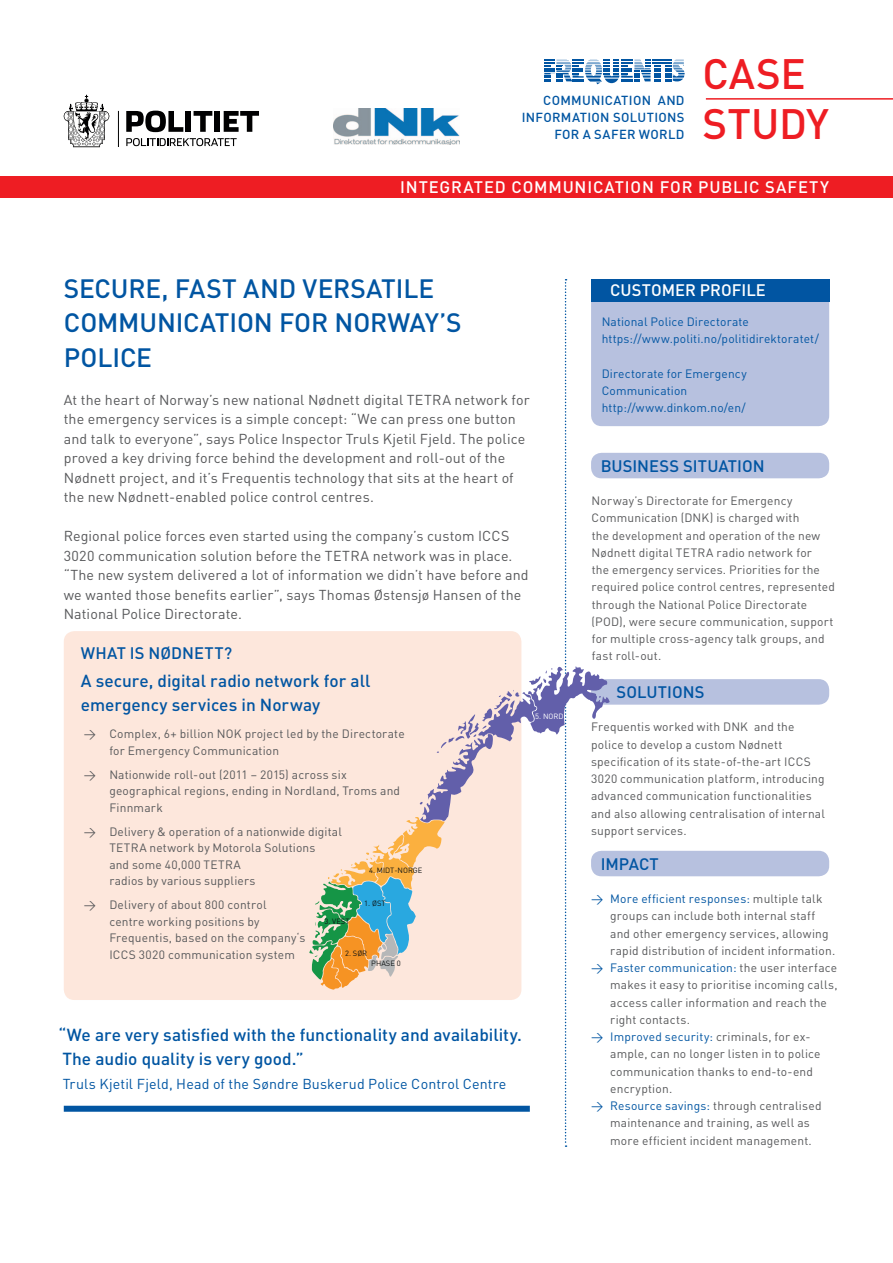
<style>
.page{position:relative;width:893px;height:1263px;background:#fff}
.page>*{position:absolute;margin:0;border:0;box-sizing:border-box;transform-origin:0 0}
.t1{font:500 42px "DIN";letter-spacing:-.005em;color:#ee1d23}
.t2{font:500 26.25px/34.5px "DIN";letter-spacing:-.005em;color:#0155a2}
.t3{font:500 17.25px/24px "DIN";color:#0155a2}
.t4{font:500 16.5px "DIN";color:#0155a2}
.t5{font:500 16.5px "DIN";letter-spacing:.05em;color:#fff}
.t6{font:500 16.5px "DIN";letter-spacing:.005em;color:#fff}
.t7{font:14.25px/19.5px "DIN";letter-spacing:.01em;color:#57585a}
.t8{font:14.25px "DIN";letter-spacing:.01em;color:#0155a2}
.t9{font:500 12.9px/16.8px "DIN";letter-spacing:.025em;color:#0155a2;text-align:right}
.t10{font:12px/17.2px "DIN";letter-spacing:.015em;color:#57585a}
.t11{font:12px "DIN";letter-spacing:.01em;color:#0155a2}
.t12{font:7.5px "DIN";color:#0f1313}
.t13{font:7.5px "DIN";color:#fff}
.s1{color:#0155a2}
</style>
<div class="page">
<div style="left:0;top:177px;width:893px;height:21px;background:#ee1d23"></div>
<div style="left:64px;top:1106px;width:466px;height:6px;background:#0155a2"></div>
<hr style="left:706px;top:98px;width:187px;height:2px;background:#ee1d23">
<svg style="left:544px;top:60px;width:141px;height:24px"></svg>
<div style="left:591px;top:453px;width:238px;height:25px;background:#b7c1df;border-radius:10px"></div>
<div style="left:591px;top:679px;width:238px;height:26px;background:#b7c1df;border-radius:10px"></div>
<div style="left:591px;top:851px;width:238px;height:25px;background:#b7c1df;border-radius:10px"></div>
<div style="left:591px;top:279px;width:238px;height:147px;background:#b7c1df;border-radius:11px"></div>
<div style="left:591px;top:279px;width:238px;height:22px;background:#0155a2"></div>
<svg style="left:126px;top:111px;width:57px;height:21px"></svg>
<div style="left:186px;top:111px;width:5px;height:21px;background:#000001"></div>
<svg style="left:194px;top:111px;width:18px;height:21px"></svg>
<div style="left:215px;top:111px;width:5px;height:21px;background:#000001"></div>
<svg style="left:224px;top:111px;width:35px;height:21px"></svg>
<svg style="left:64px;top:95px;width:45px;height:52px"></svg>
<hr style="left:118px;top:111px;width:1px;height:36px;background:#000001">
<svg style="left:126px;top:138px;width:111px;height:8px"></svg>
<img style="left:333px;top:109px;width:126px;height:36px">
<div style="left:64px;top:631px;width:457px;height:369px;background:#fde7dc;border-radius:11px"></div>
<svg style="left:309px;top:279px;width:301px;height:868px"></svg>
<p class="t9" style="left:522px;top:92px;width:164px">COMMUNICATION AND<br>INFORMATION SOLUTIONS</p>
<p class="t9" style="left:554px;top:125px;width:132px">FOR A SAFER WORLD</p>
<p class="t1" style="left:702px;top:47px;width:105px">CASE</p>
<p class="t1" style="left:702px;top:97px;width:128px">STUDY</p>
<p class="t5" style="left:400px;top:177px;width:430px">INTEGRATED COMMUNICATION FOR PUBLIC SAFETY</p>
<p class="t2" style="left:64px;top:270px;width:399px">SECURE, FAST AND VERSATILE<br>COMMUNICATION FOR NORWAY’S<br>POLICE</p>
<p class="t7" style="left:64px;top:389px;width:468px">At the heart of Norway’s new national Nødnett digital TETRA network for the emergency services is a simple concept: “We can press one button and talk to everyone”, says Police Inspector Truls Kjetil Fjeld. The police proved a key driving force behind the development and roll-out of the Nødnett project, and it’s Frequentis technology that sits at the heart of the new Nødnett-enabled police control centres.</p>
<p class="t7" style="left:64px;top:526px;width:466px">Regional police forces even started using the company’s custom ICCS 3020 communication solution before the TETRA network was in place. “The new system delivered a lot of information we didn’t have before and we wanted those benefits earlier”, says Thomas Østensjø Hansen of the National Police Directorate.</p>
<p class="t4" style="left:81px;top:642px;width:153px">WHAT IS NØDNETT?</p>
<p class="t3" style="left:81px;top:669px;width:291px">A secure, digital radio network for all emergency services in Norway</p>
<p class="t10" style="left:84px;top:725px;width:322px">&gt; Complex, 6+ billion NOK project led by the Directorate</p>
<p class="t10" style="left:109px;top:741px;width:171px">for Emergency Communication</p>
<p class="t10" style="left:84px;top:765px;width:264px">&gt; Nationwide roll-out (2011 – 2015) across six</p>
<p class="t10" style="left:109px;top:782px;width:292px">geographical regions, ending in Nordland, Troms and</p>
<p class="t10" style="left:109px;top:798px;width:55px">Finnmark</p>
<p class="t10" style="left:84px;top:822px;width:260px">&gt; Delivery &amp; operation of a nationwide digital</p>
<p class="t10" style="left:109px;top:839px;width:208px">TETRA network by Motorola Solutions</p>
<p class="t10" style="left:109px;top:855px;width:133px">and some 40,000 TETRA</p>
<p class="t10" style="left:109px;top:872px;width:148px">radios by various suppliers</p>
<p class="t10" style="left:84px;top:896px;width:184px">&gt; Delivery of about 800 control</p>
<p class="t10" style="left:109px;top:912px;width:152px">centre working positions by</p>
<p class="t10" style="left:109px;top:929px;width:198px">Frequentis, based on the company‘s</p>
<p class="t10" style="left:109px;top:945px;width:187px">ICCS 3020 communication system</p>
<p class="t12" style="left:369px;top:866px;width:55px">4. MIDT-NORGE</p>
<p class="t12" style="left:364px;top:899px;width:23px">1. ØST</p>
<p class="t12" style="left:324px;top:916px;width:27px">3. VEST</p>
<p class="t12" style="left:345px;top:949px;width:24px">2. SØR</p>
<p class="t12" style="left:371px;top:959px;width:31px">PHASE 0</p>
<p class="t13" style="left:535px;top:711px;width:30px">5. NORD</p>
<p class="t3" style="left:59px;top:1022px;width:465px">“We are very satisfied with the functionality and availability.<br>The audio quality is very good.”</p>
<p class="t8" style="left:63px;top:1075px;width:445px">Truls Kjetil Fjeld, Head of the Søndre Buskerud Police Control Centre</p>
<p class="t6" style="left:610px;top:280px;width:157px">CUSTOMER PROFILE</p>
<p class="t11" style="left:602px;top:314px;width:149px">National Police Directorate</p>
<p class="t11" style="left:602px;top:331px;width:219px">https://www.politi.no/politidirektoratet/</p>
<p class="t11" style="left:602px;top:366px;width:146px">Directorate for Emergency</p>
<p class="t11" style="left:602px;top:383px;width:87px">Communication</p>
<p class="t11" style="left:602px;top:400px;width:146px">http://www.dinkom.no/en/</p>
<p class="t4" style="left:601px;top:455px;width:166px">BUSINESS SITUATION</p>
<p class="t10" style="left:592px;top:492px;width:245px">Norway’s Directorate for Emergency Communication (DNK) is charged with<br>the development and operation of the new Nødnett digital TETRA radio network for<br>the emergency services. Priorities for the required police control centres, represented through the National Police Directorate (POD), were secure communication, support for multiple cross-agency talk groups, and</p>
<p class="t10" style="left:592px;top:647px;width:71px">fast roll-out.</p>
<p class="t4" style="left:616px;top:681px;width:90px">SOLUTIONS</p>
<p class="t10" style="left:591px;top:718px;width:235px">Frequentis worked with DNK and the police to develop a custom Nødnett specification of its state-of-the-art ICCS 3020 communication platform, introducing advanced communication functionalities and also allowing centralisation of internal support services.</p>
<p class="t4" style="left:601px;top:853px;width:60px">IMPACT</p>
<p class="t10" style="left:610px;top:890px;width:227px;text-indent:-19px"><span class="s1">&gt; More efficient responses:</span> multiple talk groups can include both internal staff and other emergency services, allowing rapid distribution of incident information.</p>
<p class="t10" style="left:610px;top:959px;width:229px;text-indent:-19px"><span class="s1">&gt; Faster communication:</span> the user interface makes it easy to prioritise incoming calls, access caller information and reach the right contacts.</p>
<p class="t10" style="left:610px;top:1028px;width:212px;text-indent:-19px"><span class="s1">&gt; Improved security:</span> criminals, for ex&shy;ample, can no longer listen in to police communication thanks to end-to-end encryption.</p>
<p class="t10" style="left:610px;top:1097px;width:213px;text-indent:-19px"><span class="s1">&gt; Resource savings:</span> through centralised maintenance and training, as well as more efficient incident management.</p>
</div>
